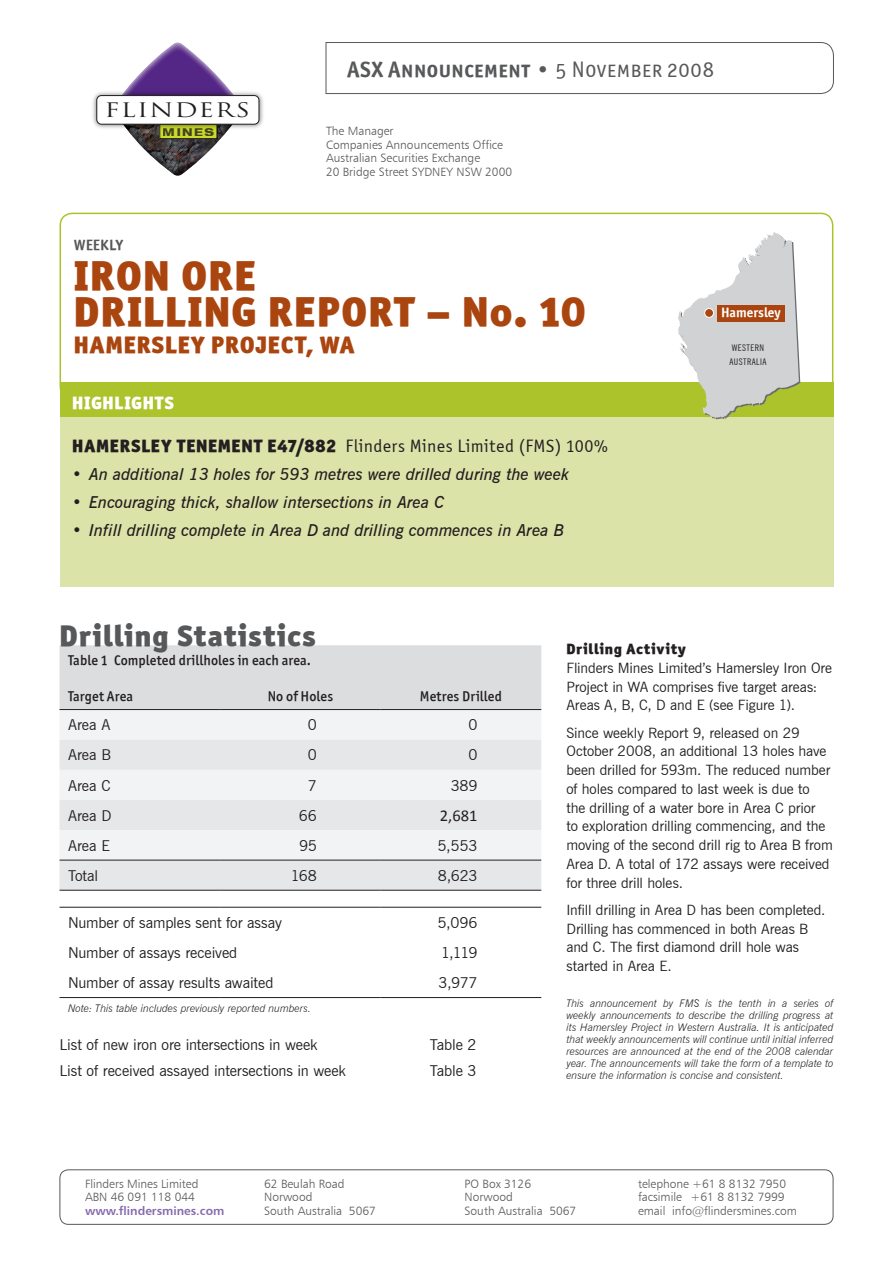
<style>
.page{position:relative;width:893px;height:1263px;background:#fff}
.page>*{position:absolute;margin:0;border:0;box-sizing:border-box;transform-origin:0 0}
.Head_line{font:42px/36px "Officina San Blk ITCTT Black";letter-spacing:.025em;color:#aa450f}
.Body_head_major{font:30px "Officina San Blk ITCTT Black";letter-spacing:.025em;color:#57585a}
.t1{font:24px "Officina San Blk ITCTT Black";letter-spacing:.025em;color:#aa450f}
.Announcement{font:22.5px "Officina San SCITCTT Bold";letter-spacing:.02em;color:#57585a}
.t2{font:19.5px "Trajan Pro";letter-spacing:.05em;color:#231f20;scale:1.3 1}
.Body_head{font:18px "Officina Sans ITCTT Book";letter-spacing:.025em;color:#231f20}
.Body_head-2{font:18px "Officina San Blk ITCTT Black";letter-spacing:.03em;color:#fff}
.Highlights_bullets{font:italic 600 16.5px "News Gothic BT";color:#231f20}
.t3{font:16.5px "Calibri";color:#231f20}
.Table_text{font:15px "News Gothic BT";letter-spacing:-.005em;color:#231f20}
.Table_text_numbers{font:15px "News Gothic BT";letter-spacing:-.015em;color:#231f20}
.Body_head-3{font:15px "Officina San Blk ITCTT Black";letter-spacing:.035em;color:#231f20}
.Body_text_heading_2{font:15px "Officina Sans ITCTT Bold";color:#57585a}
.Body_text{font:14.25px/18.8px "News Gothic BT";letter-spacing:-.005em;color:#231f20}
.Table_title{font:14.25px "Officina San Md ITCTT Medium";letter-spacing:.01em;color:#231f20}
.Table_heading{font:14.25px "Officina San Md ITCTT Medium";letter-spacing:.01em;color:#231f20}
.t4{font:13.65px "Officina Sans ITCTT Bold";color:#fff}
.Address{font:12px/13.5px "Humanist 777 BT Light B";color:#57585a}
.Address-2{font:12px "Humanist 777 BT Bold B";color:#8669ae}
.t5{font:800 expanded 10.8px "Helvetica Neue";letter-spacing:.13em;color:#231f20}
.Notes{font:italic 300 10.5px/12px "News Gothic BT";color:#231f20;text-align:justify}
.t6{font:condensed 9.15px/13.8px "News Gothic BT";letter-spacing:.05em;color:#231f20}
.s1{font-family:"Officina San SCITCTT Book"}
.s2{font-family:"Officina San Blk ITCTT Black"}
</style>
<div class="page">
<div style="left:60px;top:213px;width:773px;height:187px;border:2px solid #acc32b;border-radius:12px"></div>
<svg style="left:325px;top:42px;width:509px;height:52px"></svg>
<svg style="left:127px;top:43px;width:101px;height:133px"></svg>
<div style="left:160px;top:124px;width:57px;height:15px;background:#cadb2a"></div>
<div style="left:160px;top:124px;width:57px;height:15px;border:1px solid #080605"></div>
<img style="left:93px;top:88px;width:170px;height:43px">
<div style="left:97px;top:96px;width:162px;height:28px;background:#fff;border-radius:5px"></div>
<div style="left:97px;top:95px;width:162px;height:29px;border:1px solid #231f20;border-radius:5px"></div>
<div style="left:60px;top:1169px;width:773px;height:56px;border:1px solid #57585a;border-radius:9px"></div>
<div style="left:60px;top:645px;width:481px;height:64px;background:#dcdddf"></div>
<div style="left:60px;top:710px;width:481px;height:90px;background:#f2f3f4"></div>
<div style="left:60px;top:740px;width:481px;height:30px;background:#e6e7e9"></div>
<svg style="left:60px;top:800px;width:481px;height:90px"></svg>
<hr style="left:60px;top:907px;width:160px;height:1px;background:#231f20">
<hr style="left:220px;top:907px;width:161px;height:1px;background:#231f20">
<hr style="left:381px;top:907px;width:160px;height:1px;background:#231f20">
<hr style="left:60px;top:997px;width:160px;height:1px;background:#231f20">
<hr style="left:220px;top:997px;width:161px;height:1px;background:#231f20">
<hr style="left:381px;top:997px;width:160px;height:1px;background:#231f20">
<hr style="left:60px;top:860px;width:160px;height:1px;background:#231f20">
<hr style="left:220px;top:860px;width:161px;height:1px;background:#231f20">
<hr style="left:381px;top:860px;width:160px;height:1px;background:#231f20">
<hr style="left:60px;top:890px;width:160px;height:1px;background:#231f20">
<hr style="left:220px;top:890px;width:161px;height:1px;background:#231f20">
<hr style="left:381px;top:890px;width:160px;height:1px;background:#231f20">
<hr style="left:60px;top:709px;width:160px;height:1px;background:#231f20">
<hr style="left:220px;top:709px;width:161px;height:1px;background:#231f20">
<hr style="left:381px;top:709px;width:160px;height:1px;background:#231f20">
<div style="left:60px;top:417px;width:773px;height:170px;background:#dbe3a8"></div>
<div style="left:60px;top:383px;width:773px;height:34px;background:#acc32b"></div>
<svg style="left:678px;top:232px;width:122px;height:187px"></svg>
<div style="left:705px;top:308px;width:8px;height:9px;background:#aa450f;border-radius:50%"></div>
<div style="left:704px;top:308px;width:10px;height:10px;border:1px solid #fff;border-radius:50%"></div>
<div style="left:717px;top:305px;width:68px;height:16px;background:#aa450f"></div>
<p class="Announcement" style="left:347px;top:55px;width:368px">ASX Announcement <span class="s1">• 5 November 2008</span></p>
<p class="t2" style="left:105px;top:98px;width:113px">FLINDERS</p>
<p class="t5" style="left:163px;top:125px;width:53px">MINES</p>
<p class="Address" style="left:326px;top:124px;width:69px">The Manager</p>
<p class="Address" style="left:326px;top:138px;width:179px">Companies Announcements Office</p>
<p class="Address" style="left:326px;top:151px;width:156px">Australian Securities Exchange</p>
<p class="Address" style="left:326px;top:165px;width:188px">20 Bridge Street SYDNEY NSW 2000</p>
<p class="Body_text_heading_2" style="left:74px;top:235px;width:50px">WEEKLY</p>
<p class="Head_line" style="left:74px;top:257px;width:513px">IRON ORE<br>DRILLING REPORT – No. 10</p>
<p class="t1" style="left:74px;top:329px;width:282px">HAMERSLEY PROJECT, WA</p>
<p class="Body_head-2" style="left:72px;top:391px;width:103px">HIGHLIGHTS</p>
<p class="Body_head" style="left:72px;top:435px;width:537px"><span class="s2">HAMERSLEY TENEMENT E47/882</span> Flinders Mines Limited (FMS) 100%</p>
<p class="Highlights_bullets" style="left:72px;top:464px;width:499px">• An additional 13 holes for 593 metres were drilled during the week</p>
<p class="Highlights_bullets" style="left:72px;top:492px;width:374px">• Encouraging thick, shallow intersections in Area C</p>
<p class="Highlights_bullets" style="left:72px;top:520px;width:494px">• Infill drilling complete in Area D and drilling commences in Area B</p>
<p class="t4" style="left:721px;top:303px;width:61px">Hamersley</p>
<p class="t6" style="left:729px;top:340px;width:39px">WESTERN<br>AUSTRALIA</p>
<p class="Body_head_major" style="left:60px;top:616px;width:258px">Drilling Statistics</p>
<p class="Table_title" style="left:68px;top:651px;width:245px">Table 1 Completed drillholes in each area.</p>
<p class="Table_heading" style="left:68px;top:688px;width:67px">Target Area</p>
<p class="Table_heading" style="left:268px;top:688px;width:67px">No of Holes</p>
<p class="Table_heading" style="left:420px;top:688px;width:84px">Metres Drilled</p>
<p class="Table_text" style="left:68px;top:716px;width:44px">Area A</p>
<p class="Table_text_numbers" style="left:308px;top:716px;width:11px">0</p>
<p class="Table_text_numbers" style="left:468px;top:716px;width:11px">0</p>
<p class="Table_text" style="left:68px;top:746px;width:44px">Area B</p>
<p class="Table_text_numbers" style="left:308px;top:746px;width:11px">0</p>
<p class="Table_text_numbers" style="left:468px;top:746px;width:11px">0</p>
<p class="Table_text" style="left:68px;top:776px;width:44px">Area C</p>
<p class="Table_text_numbers" style="left:308px;top:776px;width:11px">7</p>
<p class="Table_text_numbers" style="left:451px;top:776px;width:28px">389</p>
<p class="Table_text" style="left:68px;top:806px;width:45px">Area D</p>
<p class="Table_text_numbers" style="left:299px;top:806px;width:20px">66</p>
<p class="t3" style="left:440px;top:805px;width:39px">2,681</p>
<p class="Table_text" style="left:68px;top:836px;width:43px">Area E</p>
<p class="Table_text_numbers" style="left:299px;top:836px;width:19px">95</p>
<p class="Table_text_numbers" style="left:438px;top:836px;width:41px">5,553</p>
<p class="Table_text" style="left:68px;top:866px;width:32px">Total</p>
<p class="Table_text_numbers" style="left:291px;top:866px;width:28px">168</p>
<p class="Table_text_numbers" style="left:438px;top:866px;width:41px">8,623</p>
<p class="Table_text" style="left:68px;top:913px;width:216px">Number of samples sent for assay</p>
<p class="Table_text_numbers" style="left:438px;top:913px;width:41px">5,096</p>
<p class="Table_text" style="left:68px;top:944px;width:171px">Number of assays received</p>
<p class="Table_text_numbers" style="left:441px;top:944px;width:38px">1,119</p>
<p class="Table_text" style="left:68px;top:974px;width:207px">Number of assay results awaited</p>
<p class="Table_text_numbers" style="left:439px;top:974px;width:40px">3,977</p>
<p class="Notes" style="left:68px;top:1002px;width:245px">Note: This table includes previously reported numbers.</p>
<p class="Table_text" style="left:60px;top:1036px;width:259px">List of new iron ore intersections in week</p>
<p class="Table_text" style="left:430px;top:1036px;width:48px">Table 2</p>
<p class="Table_text" style="left:60px;top:1061px;width:288px">List of received assayed intersections in week</p>
<p class="Table_text" style="left:430px;top:1061px;width:48px">Table 3</p>
<p class="Body_head-3" style="left:566px;top:639px;width:121px">Drilling Activity</p>
<p class="Body_text" style="left:566px;top:658px;width:267px">Flinders Mines Limited’s Hamersley Iron Ore<br>Project in WA comprises five target areas:<br>Areas A, B, C, D and E (see Figure 1).</p>
<p class="Body_text" style="left:566px;top:723px;width:268px">Since weekly Report 9, released on 29<br>October 2008, an additional 13 holes have been drilled for 593m. The reduced number of holes compared to last week is due to<br>the drilling of a water bore in Area C prior<br>to exploration drilling commencing, and the moving of the second drill rig to Area B from Area D. A total of 172 assays were received for three drill holes.</p>
<p class="Body_text" style="left:566px;top:900px;width:261px">Infill drilling in Area D has been completed.<br>Drilling has commenced in both Areas B and C. The first diamond drill hole was started in Area E.</p>
<p class="Notes" style="left:566px;top:997px;width:268px">This announcement by FMS is the tenth in a series of weekly announcements to describe the drilling progress at its Hamersley Project in Western Australia. It is anticipated that weekly announcements will continue until initial inferred resources are announced at the end of the 2008 calendar year. The announcements will take the form of a template to ensure the information is concise and consistent.</p>
<p class="Address" style="left:85px;top:1177px;width:115px">Flinders Mines Limited</p>
<p class="Address" style="left:85px;top:1190px;width:111px">ABN 46 091 118 044</p>
<p class="Address-2" style="left:85px;top:1203px;width:141px">www.flindersmines.com</p>
<p class="Address" style="left:264px;top:1177px;width:82px">62 Beulah Road<br>Norwood</p>
<p class="Address" style="left:264px;top:1204px;width:113px">South Australia 5067</p>
<p class="Address" style="left:465px;top:1177px;width:68px">PO Box 3126<br>Norwood</p>
<p class="Address" style="left:465px;top:1204px;width:113px">South Australia 5067</p>
<p class="Address" style="left:638px;top:1177px;width:149px">telephone +61 8 8132 7950</p>
<p class="Address" style="left:638px;top:1190px;width:148px">facsimile +61 8 8132 7999</p>
<p class="Address" style="left:638px;top:1204px;width:160px">email info@flindersmines.com</p>
</div>
